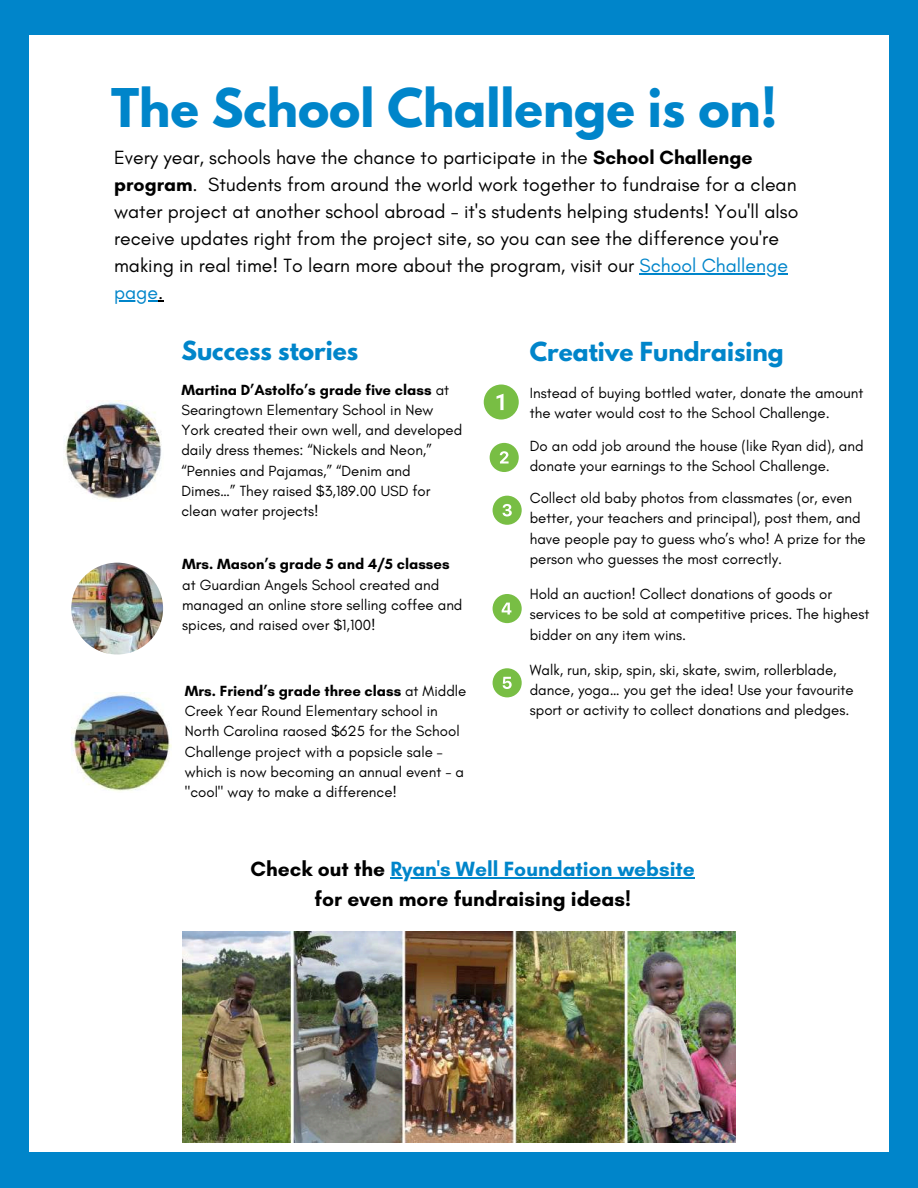
<style>
.page{position:relative;width:918px;height:1188px;background:#0085ca}
.page>*{position:absolute;margin:0;border:0;box-sizing:border-box;transform-origin:0 0}
.t1{font:700 47.25px "League Spartan";color:#0085ca}
.t2{font:700 23.25px "League Spartan";color:#0085ca}
.t3{font:700 21px/29.2px "Glacial Indifference";color:#000;text-align:center}
.t4{font:19.5px/27px "Glacial Indifference";color:#000}
.t5{font:15px/20.2px "Glacial Indifference";color:#000}
.t6{font:700 15px "Glacial Indifference";color:#000}
.s1{font-weight:700}
.s2{color:#0085ca}
</style>
<div class="page">
<div style="left:29px;top:36px;width:859px;height:1116px;background:#fff"></div>
<img style="left:71px;top:563px;width:92px;height:91px;border-radius:50%">
<img style="left:182px;top:932px;width:554px;height:210px">
<svg style="left:484px;top:385px;width:35px;height:34px"></svg>
<svg style="left:490px;top:443px;width:29px;height:29px"></svg>
<svg style="left:493px;top:496px;width:29px;height:29px"></svg>
<svg style="left:493px;top:594px;width:29px;height:29px"></svg>
<svg style="left:493px;top:668px;width:29px;height:29px"></svg>
<img style="left:71px;top:692px;width:100px;height:99px">
<img style="left:65px;top:401px;width:97px;height:99px">
<hr style="left:639px;top:273px;width:149px;height:2px;background:#0085ca">
<hr style="left:114px;top:300px;width:44px;height:2px;background:#0085ca">
<hr style="left:390px;top:878px;width:305px;height:1px;background:#0085ca">
<h1 class="t1" style="left:111px;top:85px;width:668px">The School Challenge is on!</h1>
<p class="t4" style="left:114px;top:144px;width:686px">Every year, schools have the chance to participate in the <span class="s1">School Challenge program</span>. Students from around the world work together to fundraise for a clean water project at another school abroad - it's students helping students! You'll also receive updates right from the project site, so you can see the difference you're making in real time! To learn more about the program, visit our <span class="s2">School Challenge page</span>.</p>
<h2 class="t2" style="left:181px;top:339px;width:178px">Success stories</h2>
<p class="t5" style="left:181px;top:379px;width:282px"><span class="s1">Martina D’Astolfo’s grade five class</span> at Searingtown Elementary School in New York created their own well, and developed daily dress themes: “Nickels and Neon,” “Pennies and Pajamas,” “Denim and Dimes…” They raised $3,189.00 USD for clean water projects!</p>
<p class="t6" style="left:182px;top:555px;width:269px">Mrs. Mason’s grade 5 and 4/5 classes</p>
<p class="t5" style="left:182px;top:574px;width:282px">at Guardian Angels School created and managed an online store selling coffee and spices, and raised over $1,100!</p>
<p class="t5" style="left:185px;top:681px;width:283px"><span class="s1">Mrs. Friend’s grade three class</span> at Middle Creek Year Round Elementary school in North Carolina raosed $625 for the School Challenge project with a popsicle sale – which is now becoming an annual event - a "cool" way to make a difference!</p>
<h2 class="t2" style="left:530px;top:340px;width:255px">Creative Fundraising</h2>
<p class="t5" style="left:530px;top:382px;width:335px">Instead of buying bottled water, donate the amount the water would cost to the School Challenge.</p>
<p class="t5" style="left:530px;top:436px;width:335px">Do an odd job around the house (like Ryan did), and donate your earnings to the School Challenge.</p>
<p class="t5" style="left:530px;top:488px;width:338px">Collect old baby photos from classmates (or, even better, your teachers and principal), post them, and have people pay to guess who’s who! A prize for the person who guesses the most correctly.</p>
<p class="t5" style="left:530px;top:584px;width:341px">Hold an auction! Collect donations of goods or services to be sold at competitive prices. The highest bidder on any item wins.</p>
<p class="t5" style="left:530px;top:660px;width:325px">Walk, run, skip, spin, ski, skate, swim, rollerblade, dance, yoga… you get the idea! Use your favourite sport or activity to collect donations and pledges.</p>
<h3 class="t3" style="left:251px;top:854px;width:446px">Check out the <span class="s2">Ryan's Well Foundation website </span>for even more fundraising ideas!</h3>
</div>
